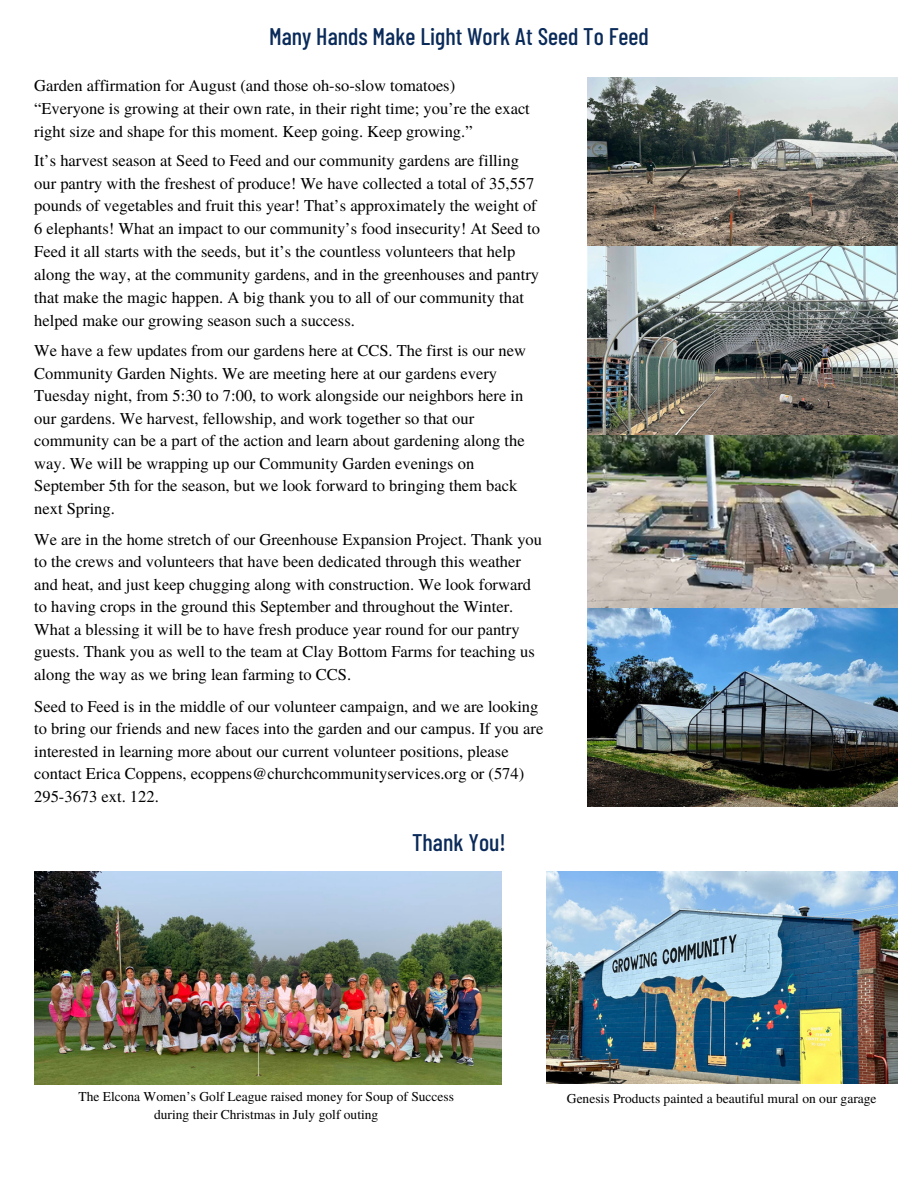
<style>
.page{position:relative;width:918px;height:1188px;background:#fff}
.page>*{position:absolute;margin:0;border:0;box-sizing:border-box;transform-origin:0 0}
.t1{font:500 24px "Barlow Condensed";color:#0a2a59}
.t2{font:16.5px/22.5px "Te X Gyre Termes";color:#000}
.t3{font:13.5px/18px "Te X Gyre Termes";color:#000;text-align:center}
</style>
<div class="page">
<img style="left:588px;top:78px;width:309px;height:729px">
<img style="left:34px;top:872px;width:467px;height:212px">
<img style="left:546px;top:871px;width:351px;height:213px">
<p class="t1" style="left:269px;top:21px;width:381px">Many Hands Make Light Work At Seed To Feed</p>
<p class="t2" style="left:34px;top:73px;width:422px">Garden affirmation for August (and those oh-so-slow tomatoes)</p>
<p class="t2" style="left:34px;top:96px;width:497px;line-height:23px">“Everyone is growing at their own rate, in their right time; you’re the exact right size and shape for this moment. Keep going. Keep growing.”</p>
<p class="t2" style="left:34px;top:148px;width:507px;line-height:23px">It’s harvest season at Seed to Feed and our community gardens are filling our pantry with the freshest of produce! We have collected a total of 35,557 pounds of vegetables and fruit this year! That’s approximately the weight of 6 elephants! What an impact to our community’s food insecurity! At Seed to Feed it all starts with the seeds, but it’s the countless volunteers that help along the way, at the community gardens, and in the greenhouses and pantry that make the magic happen. A big thank you to all of our community that helped make our growing season such a success.</p>
<p class="t2" style="left:34px;top:339px;width:493px">We have a few updates from our gardens here at CCS. The first is our new Community Garden Nights. We are meeting here at our gardens every Tuesday night, from 5:30 to 7:00, to work alongside our neighbors here in our gardens. We harvest, fellowship, and work together so that our community can be a part of the action and learn about gardening along the way. We will be wrapping up our Community Garden evenings on September 5th for the season, but we look forward to bringing them back next Spring.</p>
<p class="t2" style="left:34px;top:527px;width:509px">We are in the home stretch of our Greenhouse Expansion Project. Thank you to the crews and volunteers that have been dedicated through this weather and heat, and just keep chugging along with construction. We look forward to having crops in the ground this September and throughout the Winter.<br>What a blessing it will be to have fresh produce year round for our pantry guests. Thank you as well to the team at Clay Bottom Farms for teaching us along the way as we bring lean farming to CCS.</p>
<p class="t2" style="left:34px;top:694px;width:511px">Seed to Feed is in the middle of our volunteer campaign, and we are looking to bring our friends and new faces into the garden and our campus. If you are interested in learning more about our current volunteer positions, please contact Erica Coppens, ecoppens@churchcommunityservices.org or (574)<br>295-3673 ext. 122.</p>
<p class="t1" style="left:412px;top:827px;width:95px">Thank You!</p>
<p class="t3" style="left:78px;top:1087px;width:377px">The Elcona Women’s Golf League raised money for Soup of Success during their Christmas in July golf outing</p>
<p class="t3" style="left:567px;top:1088px;width:311px">Genesis Products painted a beautiful mural on our garage</p>
</div>
